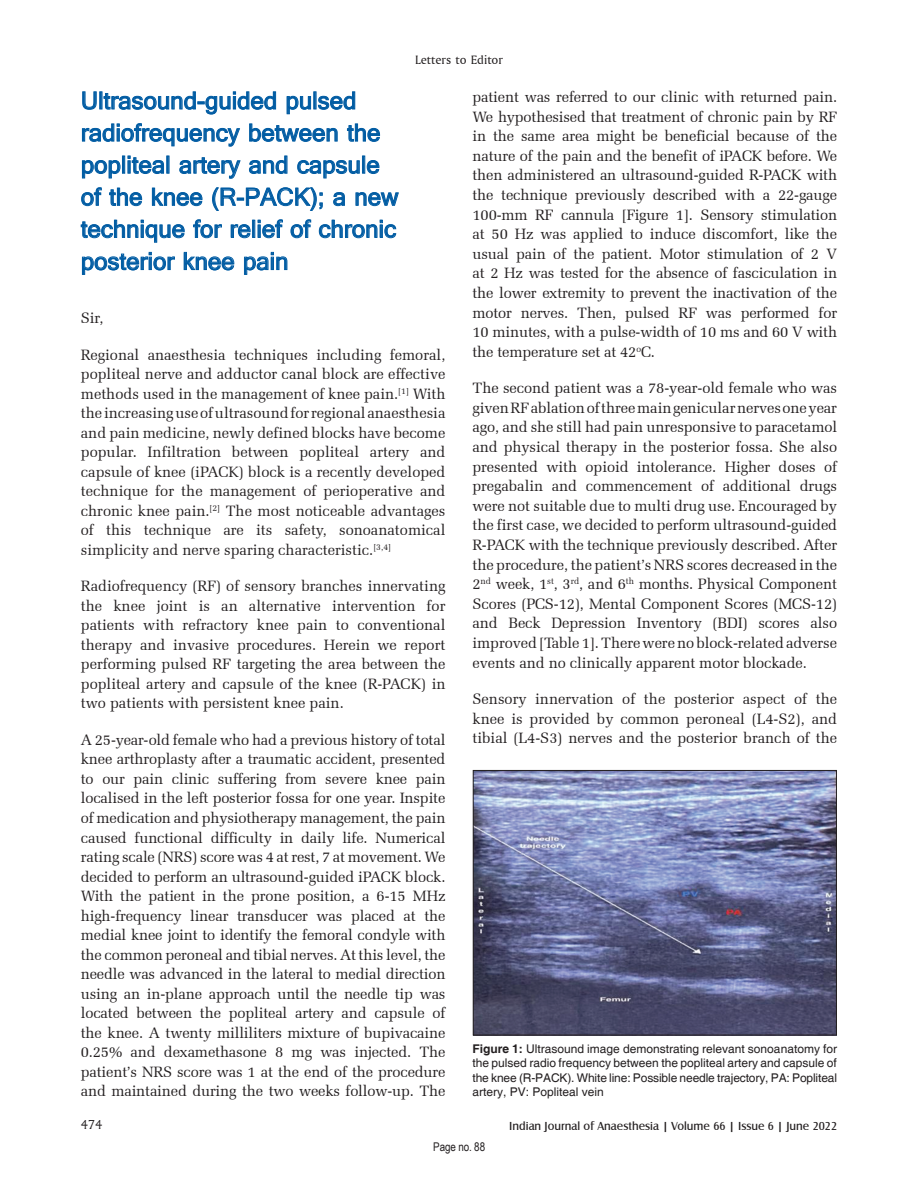
<style>
.page{position:relative;width:918px;height:1188px;background:#fff}
.page>*{position:absolute;margin:0;border:0;box-sizing:border-box;transform-origin:0 0}
.AT{font:24px/32.1px "Microsoft Sans Serif";color:#015ca3}
.TX{font:15px/19.5px "Zapf Elliptical 711 BT";letter-spacing:-.005em;color:#231f20;text-align:justify}
.t1{font:12.75px "Amerigo BT Roman A";color:#231f20}
.FGC{font:12px/14.4px "Helvetica";letter-spacing:-.01em;color:#231f20;text-align:justify}
.t2{font:12px "Castle T";color:#231f20}
.TX-2{font:12px "Arial Narrow";color:#231f20}
.t3{font:300 12px "Flareserif 821 BT";color:#231f20}
.s1{font-weight:700}
</style>
<div class="page">
<svg style="left:82px;top:91px;width:15px;height:19px"></svg>
<svg style="left:103px;top:91px;width:173px;height:24px"></svg>
<svg style="left:286px;top:96px;width:25px;height:19px"></svg>
<svg style="left:318px;top:91px;width:37px;height:19px"></svg>
<svg style="left:82px;top:123px;width:158px;height:24px"></svg>
<svg style="left:249px;top:123px;width:89px;height:19px"></svg>
<svg style="left:347px;top:123px;width:33px;height:19px"></svg>
<svg style="left:82px;top:160px;width:39px;height:19px"></svg>
<div style="left:122px;top:156px;width:3px;height:18px;border:1px solid #015ca3"></div>
<svg style="left:128px;top:156px;width:36px;height:18px"></svg>
<svg style="left:179px;top:157px;width:62px;height:22px"></svg>
<svg style="left:249px;top:155px;width:39px;height:19px"></svg>
<svg style="left:297px;top:160px;width:63px;height:19px"></svg>
<div style="left:362px;top:156px;width:3px;height:18px;border:1px solid #015ca3"></div>
<svg style="left:367px;top:160px;width:13px;height:14px"></svg>
<svg style="left:81px;top:187px;width:21px;height:19px"></svg>
<svg style="left:109px;top:187px;width:33px;height:19px"></svg>
<svg style="left:152px;top:187px;width:51px;height:19px"></svg>
<svg style="left:212px;top:187px;width:111px;height:24px"></svg>
<svg style="left:333px;top:192px;width:12px;height:14px"></svg>
<svg style="left:355px;top:192px;width:44px;height:14px"></svg>
<svg style="left:80px;top:220px;width:105px;height:23px"></svg>
<svg style="left:193px;top:219px;width:29px;height:20px"></svg>
<svg style="left:231px;top:224px;width:20px;height:15px"></svg>
<div style="left:252px;top:220px;width:3px;height:18px;border:1px solid #015ca3"></div>
<svg style="left:258px;top:219px;width:25px;height:20px"></svg>
<svg style="left:290px;top:219px;width:21px;height:20px"></svg>
<svg style="left:319px;top:220px;width:78px;height:19px"></svg>
<svg style="left:82px;top:252px;width:93px;height:23px"></svg>
<svg style="left:184px;top:252px;width:51px;height:19px"></svg>
<svg style="left:244px;top:252px;width:44px;height:23px"></svg>
<img style="left:475px;top:772px;width:360px;height:261px">
<div style="left:473px;top:770px;width:364px;height:265px;border:1px solid #231f20"></div>
<p class="t1" style="left:415px;top:52px;width:89px">Letters to Editor</p>
<p class="AT" style="left:81px;top:84px;width:319px">Ultrasound‑guided pulsed radiofrequency between the popliteal artery and capsule of the knee (R‑PACK); a new technique for relief of chronic posterior knee pain</p>
<p class="TX" style="left:81px;top:308px;width:24px">Sir,</p>
<p class="TX" style="left:81px;top:345px;width:366px">Regional anaesthesia techniques including femoral, popliteal nerve and adductor canal block are effective methods used in the management of knee pain.<sup>[1]</sup> With the increasing use of ultrasound for regional anaesthesia and pain medicine, newly defined blocks have become popular. Infiltration between popliteal artery and capsule of knee (iPACK) block is a recently developed technique for the management of perioperative and chronic knee pain.<sup>[2]</sup> The most noticeable advantages of this technique are its safety, sonoanatomical simplicity and nerve sparing characteristic.<sup>[3,4]</sup></p>
<p class="TX" style="left:81px;top:576px;width:366px">Radiofrequency (RF) of sensory branches innervating the knee joint is an alternative intervention for patients with refractory knee pain to conventional therapy and invasive procedures. Herein we report performing pulsed RF targeting the area between the popliteal artery and capsule of the knee (R‑PACK) in two patients with persistent knee pain.</p>
<p class="TX" style="left:81px;top:730px;width:366px">A 25‑year‑old female who had a previous history of total knee arthroplasty after a traumatic accident, presented to our pain clinic suffering from severe knee pain localised in the left posterior fossa for one year. Inspite of medication and physiotherapy management, the pain caused functional difficulty in daily life. Numerical rating scale (NRS) score was 4 at rest, 7 at movement. We decided to perform an ultrasound‑guided iPACK block.<br>With the patient in the prone position, a 6‑15 MHz high‑frequency linear transducer was placed at the medial knee joint to identify the femoral condyle with the common peroneal and tibial nerves. At this level, the needle was advanced in the lateral to medial direction using an in‑plane approach until the needle tip was located between the popliteal artery and capsule of the knee. A twenty milliliters mixture of bupivacaine 0.25% and dexamethasone 8 mg was injected. The patient’s NRS score was 1 at the end of the procedure and maintained during the two weeks follow‑up. The</p>
<p class="TX" style="left:472px;top:87px;width:366px">patient was referred to our clinic with returned pain.<br>We hypothesised that treatment of chronic pain by RF in the same area might be beneficial because of the nature of the pain and the benefit of iPACK before. We then administered an ultrasound‑guided R‑PACK with the technique previously described with a 22‑gauge 100‑mm RF cannula [Figure 1]. Sensory stimulation at 50 Hz was applied to induce discomfort, like the usual pain of the patient. Motor stimulation of 2 V at 2 Hz was tested for the absence of fasciculation in the lower extremity to prevent the inactivation of the motor nerves. Then, pulsed RF was performed for 10 minutes, with a pulse‑width of 10 ms and 60 V with the temperature set at 42<sup>o</sup>C.</p>
<p class="TX" style="left:472px;top:378px;width:366px">The second patient was a 78‑year‑old female who was given RF ablation of three main genicular nerves one year ago, and she still had pain unresponsive to paracetamol and physical therapy in the posterior fossa. She also presented with opioid intolerance. Higher doses of pregabalin and commencement of additional drugs were not suitable due to multi drug use. Encouraged by the first case, we decided to perform ultrasound‑guided R‑PACK with the technique previously described. After the procedure, the patient’s NRS scores decreased in the 2<sup>nd</sup> week, 1<sup>st</sup>, 3<sup>rd</sup>, and 6<sup>th</sup> months. Physical Component Scores (PCS‑12), Mental Component Scores (MCS‑12) and Beck Depression Inventory (BDI) scores also improved[Table 1]. There were no block‑related adverse events and no clinically apparent motor blockade.</p>
<p class="TX" style="left:472px;top:689px;width:366px">Sensory innervation of the posterior aspect of the knee is provided by common peroneal (L4‑S2), and tibial (L4‑S3) nerves and the posterior branch of the</p>
<p class="FGC" style="left:472px;top:1042px;width:366px"><span class="s1">Figure 1:</span> Ultrasound image demonstrating relevant sonoanatomy for the pulsed radio frequency between the popliteal artery and capsule of the knee (R‑PACK). White line: Possible needle trajectory, PA: Popliteal artery, PV: Popliteal vein</p>
<p class="t3" style="left:81px;top:1117px;width:23px">474</p>
<p class="t2" style="left:509px;top:1119px;width:329px">Indian Journal of Anaesthesia | Volume 66 | Issue 6 | June 2022</p>
<p class="TX-2" style="left:433px;top:1138px;width:54px">Page no. 88</p>
</div>
